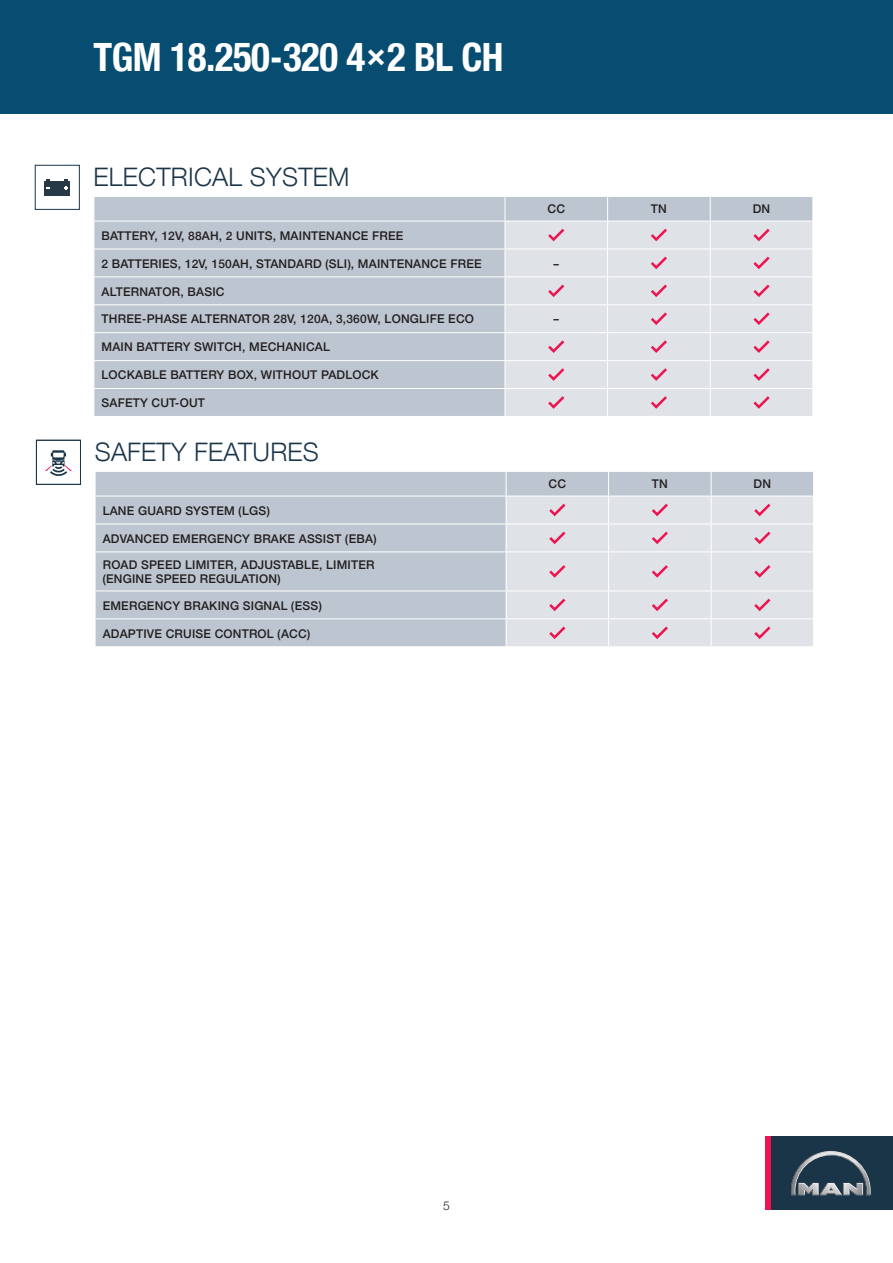
<style>
.page{position:relative;width:893px;height:1263px;background:#fff}
.page>*{position:absolute;margin:0;border:0;box-sizing:border-box;transform-origin:0 0}
.t1{font:700 39px "Man Global Condensed";letter-spacing:-.015em;color:#fff}
.t2{font:300 25.5px "Man Global";letter-spacing:.01em;color:#1a3548}
.t3{font:500 12px/26.2px "Man Global";letter-spacing:.015em;color:#231f20}
.t4{font:300 12px "Man Global";color:#231f20}
</style>
<div class="page">
<div style="left:0;top:0;width:893px;height:114px;background:#064d71"></div>
<div style="left:765px;top:1136px;width:6px;height:74px;background:#ed1450"></div>
<svg style="left:771px;top:1136px;width:122px;height:74px;background:#2d4556"></svg>
<div style="left:95px;top:197px;width:410px;height:219px;background:#bdc6d0"></div>
<hr style="left:94px;top:221px;width:411px;height:1px;background:#fff">
<hr style="left:94px;top:249px;width:411px;height:1px;background:#fff">
<hr style="left:94px;top:276px;width:411px;height:1px;background:#fff">
<hr style="left:94px;top:304px;width:411px;height:1px;background:#fff">
<hr style="left:94px;top:332px;width:411px;height:1px;background:#fff">
<hr style="left:94px;top:360px;width:411px;height:1px;background:#fff">
<hr style="left:94px;top:388px;width:411px;height:1px;background:#fff">
<svg style="left:94px;top:197px;width:1px;height:219px"></svg>
<svg style="left:505px;top:196px;width:308px;height:220px;background:#dcdde2"></svg>
<div style="left:44px;top:181px;width:26px;height:14px;background:#273947"></div>
<svg style="left:64px;top:180px;width:4px;height:10px"></svg>
<div style="left:35px;top:165px;width:45px;height:45px;border:1px solid #1a3548"></div>
<div style="left:96px;top:472px;width:410px;height:174px;background:#bdc6d0"></div>
<div style="left:507px;top:552px;width:306px;height:94px;background:#dfe2e6"></div>
<hr style="left:95px;top:496px;width:411px;height:1px;background:#fff">
<hr style="left:95px;top:524px;width:411px;height:1px;background:#fff">
<svg style="left:95px;top:472px;width:1px;height:79px"></svg>
<hr style="left:608px;top:552px;width:1px;height:39px;background:#fff">
<hr style="left:711px;top:552px;width:1px;height:39px;background:#fff">
<svg style="left:608px;top:592px;width:1px;height:54px"></svg>
<svg style="left:711px;top:592px;width:1px;height:54px"></svg>
<hr style="left:95px;top:551px;width:411px;height:1px;background:#fff">
<hr style="left:95px;top:591px;width:411px;height:1px;background:#fff">
<hr style="left:95px;top:618px;width:411px;height:1px;background:#fff">
<svg style="left:95px;top:591px;width:1px;height:55px"></svg>
<svg style="left:506px;top:592px;width:1px;height:54px"></svg>
<hr style="left:506px;top:591px;width:103px;height:1px;background:#fff">
<hr style="left:506px;top:618px;width:103px;height:1px;background:#fff">
<hr style="left:609px;top:591px;width:102px;height:1px;background:#fff">
<hr style="left:609px;top:618px;width:102px;height:1px;background:#fff">
<hr style="left:711px;top:591px;width:103px;height:1px;background:#fff">
<hr style="left:711px;top:618px;width:103px;height:1px;background:#fff">
<svg style="left:506px;top:471px;width:308px;height:80px;background:#d6d8de"></svg>
<svg style="left:549px;top:565px;width:16px;height:13px"></svg>
<svg style="left:652px;top:565px;width:16px;height:13px"></svg>
<svg style="left:754px;top:565px;width:16px;height:13px"></svg>
<svg style="left:549px;top:599px;width:16px;height:12px"></svg>
<svg style="left:652px;top:599px;width:16px;height:12px"></svg>
<svg style="left:754px;top:599px;width:16px;height:12px"></svg>
<svg style="left:549px;top:626px;width:16px;height:13px"></svg>
<svg style="left:652px;top:626px;width:16px;height:13px"></svg>
<svg style="left:754px;top:626px;width:16px;height:13px"></svg>
<svg style="left:45px;top:450px;width:27px;height:26px"></svg>
<div style="left:36px;top:440px;width:45px;height:45px;border:1px solid #1a3548"></div>
<h1 class="t1" style="left:94px;top:35px;width:412px">TGM 18.250-320 4×2 BL CH</h1>
<h2 class="t2" style="left:94px;top:162px;width:257px">ELECTRICAL SYSTEM</h2>
<p class="t3" style="left:547px;top:196px;width:19px">CC</p>
<p class="t3" style="left:651px;top:196px;width:17px">TN</p>
<p class="t3" style="left:753px;top:196px;width:19px">DN</p>
<p class="t3" style="left:102px;top:222px;width:303px">BATTERY, 12V, 88AH, 2 UNITS, MAINTENANCE FREE</p>
<p class="t3" style="left:102px;top:250px;width:382px">2 BATTERIES, 12V, 150AH, STANDARD (SLI), MAINTENANCE FREE</p>
<p class="t3" style="left:553px;top:250px;width:8px">–</p>
<p class="t3" style="left:102px;top:278px;width:124px">ALTERNATOR, BASIC</p>
<p class="t3" style="left:102px;top:306px;width:374px">THREE-PHASE ALTERNATOR 28V, 120A, 3,360W, LONGLIFE ECO</p>
<p class="t3" style="left:553px;top:306px;width:8px">–</p>
<p class="t3" style="left:102px;top:334px;width:230px">MAIN BATTERY SWITCH, MECHANICAL</p>
<p class="t3" style="left:102px;top:362px;width:279px">LOCKABLE BATTERY BOX, WITHOUT PADLOCK</p>
<p class="t3" style="left:102px;top:390px;width:105px">SAFETY CUT-OUT</p>
<h2 class="t2" style="left:95px;top:437px;width:226px">SAFETY FEATURES</h2>
<p class="t3" style="left:549px;top:471px;width:19px">CC</p>
<p class="t3" style="left:652px;top:471px;width:17px">TN</p>
<p class="t3" style="left:754px;top:471px;width:19px">DN</p>
<p class="t3" style="left:103px;top:497px;width:169px">LANE GUARD SYSTEM (LGS)</p>
<p class="t3" style="left:103px;top:525px;width:275px">ADVANCED EMERGENCY BRAKE ASSIST (EBA)<br>ROAD SPEED LIMITER, ADJUSTABLE, LIMITER</p>
<p class="t3" style="left:103px;top:566px;width:221px">(ENGINE SPEED REGULATION)<br>EMERGENCY BRAKING SIGNAL (ESS)</p>
<p class="t3" style="left:103px;top:620px;width:209px">ADAPTIVE CRUISE CONTROL (ACC)</p>
<p class="t4" style="left:443px;top:1199px;width:8px">5</p>
</div>
